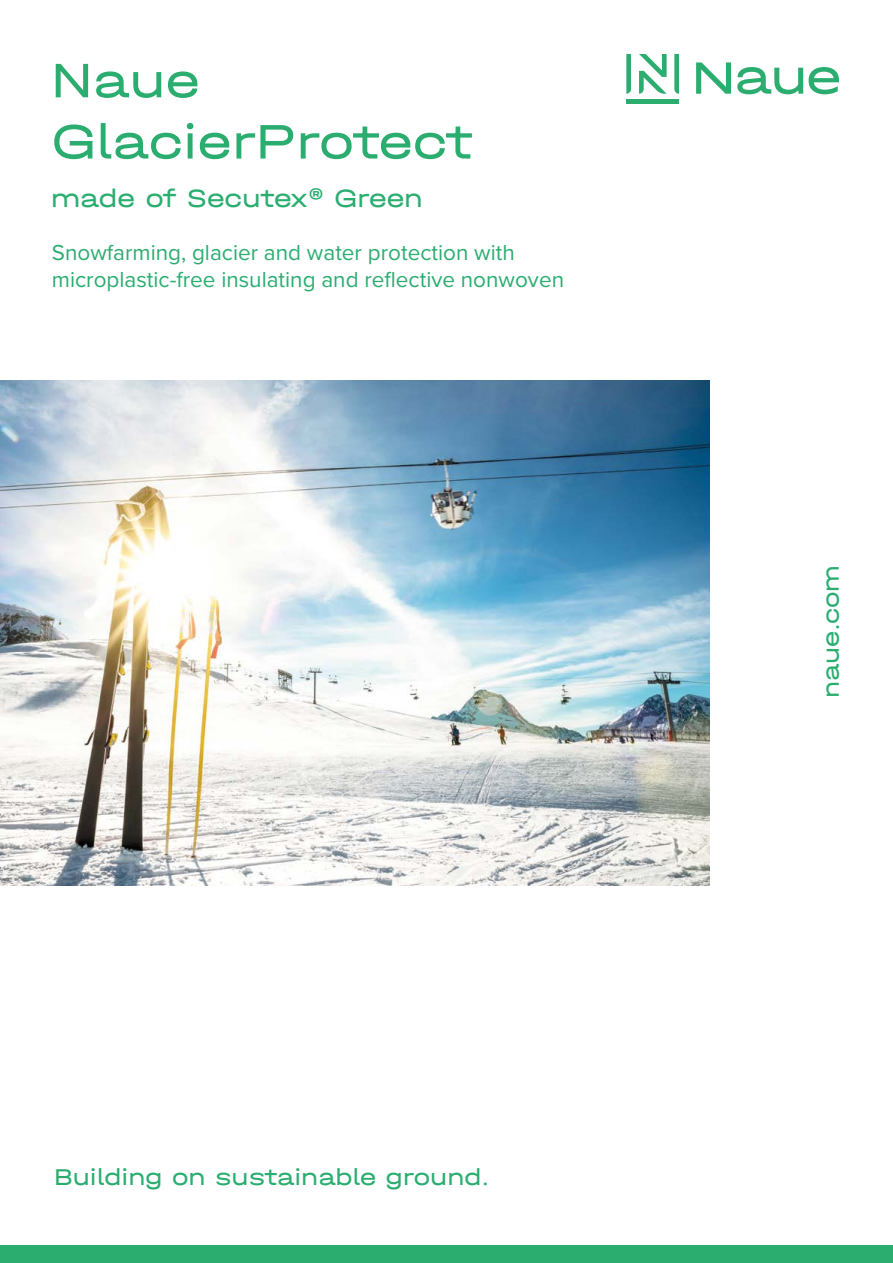
<style>
.page{position:relative;width:893px;height:1263px;background:#fff}
.page>*{position:absolute;margin:0;border:0;box-sizing:border-box;transform-origin:0 0}
.t1{font:51px/61.2px "Halvar Breit";color:#2bad70}
.t2{font:26.25px "Halvar Breit";color:#2bad70}
.t3{font:24px "Halvar Breit";color:#2bad70}
.t4{font:22.5px/27px "Proxima Nova";color:#2bad70}
</style>
<div class="page">
<img style="left:0;top:380px;width:709px;height:505px">
<div style="left:626px;top:99px;width:53px;height:5px;background:#2bad70"></div>
<svg style="left:626px;top:54px;width:5px;height:40px"></svg>
<svg style="left:674px;top:54px;width:5px;height:40px"></svg>
<svg style="left:639px;top:54px;width:28px;height:40px"></svg>
<svg style="left:737px;top:67px;width:66px;height:27px"></svg>
<svg style="left:809px;top:67px;width:30px;height:27px"></svg>
<svg style="left:696px;top:62px;width:35px;height:32px"></svg>
<div style="left:0;top:1246px;width:893px;height:17px;background:#2bad70"></div>
<h1 class="t1" style="left:51px;top:48px;width:423px">Naue<br>GlacierProtect</h1>
<p class="t2" style="left:51px;top:182px;width:373px">made of Secutex® Green</p>
<p class="t4" style="left:52px;top:238px;width:514px">Snowfarming, glacier and water protection with microplastic-free insulating and reflective nonwoven</p>
<p class="t3" style="left:54px;top:1162px;width:437px">Building on sustainable ground.</p>
<p class="t3" style="left:816px;top:698px;width:135px;rotate:-90deg">naue.com</p>
</div>
